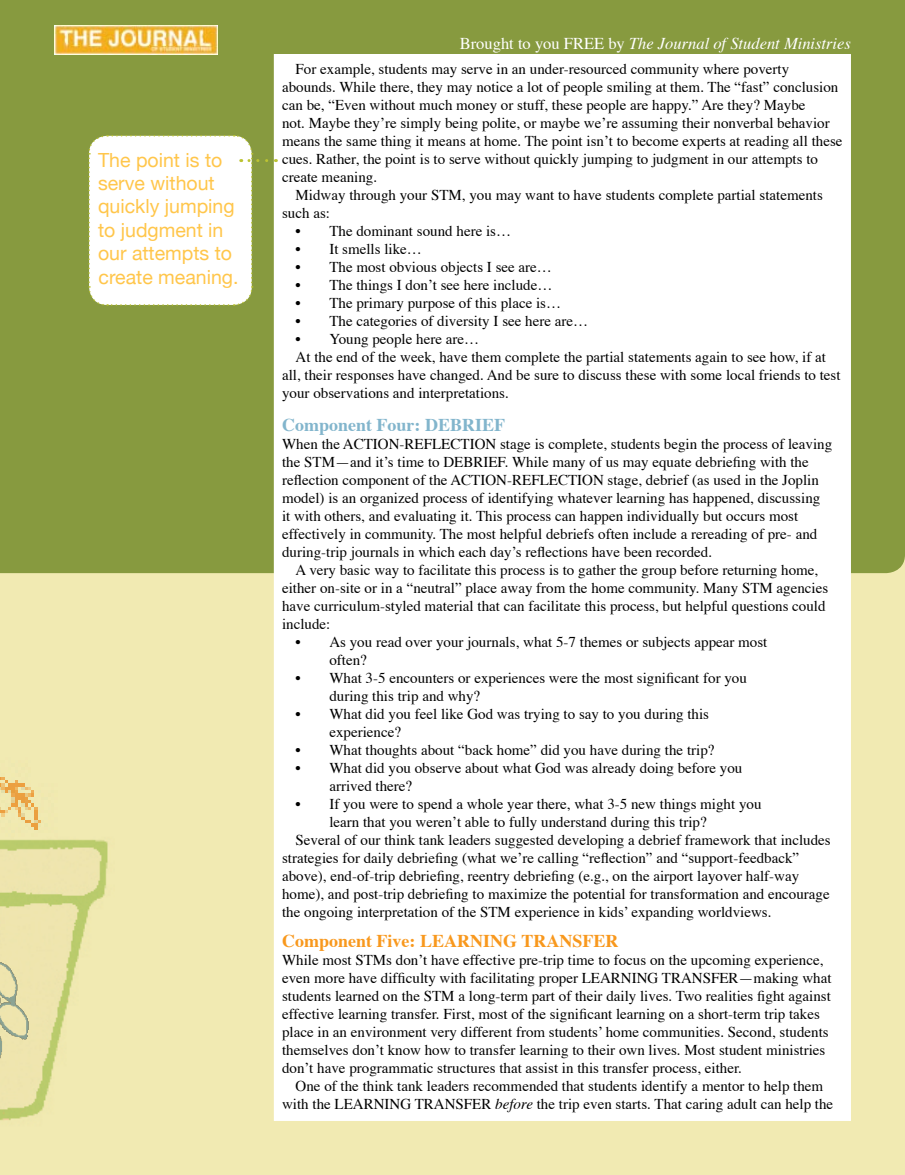
<style>
.page{position:relative;width:905px;height:1175px;background:#fff}
.page>*{position:absolute;margin:0;border:0;box-sizing:border-box;transform-origin:0 0}
.t1{font:19.5px/23.4px "Helvetica Neue";color:#ffc64b}
.t2{font:700 18px "Times";color:#f8981d}
.t3{font:700 18px "Times";color:#82b5cc}
.t4{font:italic 16.5px "Times";color:#fff}
.t5{font:15px/18px "Times";color:#000}
.s1{font-style:normal}
.s2{font-style:italic}
</style>
<div class="page">
<div style="left:0;top:0;width:904px;height:1174px;background:#f1eab2"></div>
<div style="left:0;top:0;width:904px;height:573px;background:#879a3f"></div>
<div style="left:274px;top:55px;width:576px;height:1065px;background:#fff"></div>
<img style="left:0;top:839px;width:108px;height:282px">
<img style="left:0;top:777px;width:61px;height:239px">
<img style="left:0;top:935px;width:30px;height:141px">
<svg style="left:87px;top:134px;width:180px;height:172px;background:#f0f2e7"></svg>
<img style="left:54px;top:25px;width:164px;height:29px">
<h1 class="t1" style="left:98px;top:148px;width:142px">The point is to serve without quickly jumping to judgment in our attempts to create meaning.</h1>
<p class="t4" style="left:460px;top:29px;width:392px"><span class="s1">Brought to you FREE by</span> The Journal of Student Ministries</p>
<p class="t5" style="left:282px;top:59px;width:562px;text-indent:14px">For example, students may serve in an under-resourced community where poverty abounds. While there, they may notice a lot of people smiling at them. The “fast” conclusion can be, “Even without much money or stuff, these people are happy.” Are they? Maybe<br>not. Maybe they’re simply being polite, or maybe we’re assuming their nonverbal behavior means the same thing it means at home. The point isn’t to become experts at reading all these cues. Rather, the point is to serve without quickly jumping to judgment in our attempts to create meaning.</p>
<p class="t5" style="left:282px;top:185px;width:542px;text-indent:14px">Midway through your STM, you may want to have students complete partial statements such as:</p>
<p class="t5" style="left:295px;top:221px;width:217px">• The dominant sound here is…</p>
<p class="t5" style="left:295px;top:239px;width:128px">• It smells like…</p>
<p class="t5" style="left:295px;top:257px;width:258px">• The most obvious objects I see are…</p>
<p class="t5" style="left:295px;top:275px;width:258px">• The things I don’t see here include…</p>
<p class="t5" style="left:295px;top:293px;width:267px">• The primary purpose of this place is…</p>
<p class="t5" style="left:295px;top:311px;width:294px">• The categories of diversity I see here are…</p>
<p class="t5" style="left:295px;top:329px;width:185px">• Young people here are…</p>
<p class="t5" style="left:295px;top:347px;width:532px">At the end of the week, have them complete the partial statements again to see how, if at</p>
<p class="t5" style="left:282px;top:365px;width:560px">all, their responses have changed. And be sure to discuss these with some local friends to test</p>
<p class="t5" style="left:282px;top:383px;width:228px">your observations and interpretations.</p>
<p class="t3" style="left:282px;top:407px;width:225px">Component Four: DEBRIEF</p>
<p class="t5" style="left:282px;top:433px;width:551px">When the ACTION-REFLECTION stage is complete, students begin the process of leaving the STM—and it’s time to DEBRIEF. While many of us may equate debriefing with the reflection component of the ACTION-REFLECTION stage, debrief (as used in the Joplin model) is an organized process of identifying whatever learning has happened, discussing it with others, and evaluating it. This process can happen individually but occurs most effectively in community. The most helpful debriefs often include a rereading of pre- and during-trip journals in which each day’s reflections have been recorded.</p>
<p class="t5" style="left:282px;top:559px;width:547px;text-indent:14px">A very basic way to facilitate this process is to gather the group before returning home, either on-site or in a “neutral” place away from the home community. Many STM agencies have curriculum-styled material that can facilitate this process, but helpful questions could include:</p>
<p class="t5" style="left:329px;top:631px;width:439px;text-indent:-34px">• As you read over your journals, what 5-7 themes or subjects appear most often?</p>
<p class="t5" style="left:329px;top:667px;width:419px;text-indent:-34px">• What 3-5 encounters or experiences were the most significant for you during this trip and why?</p>
<p class="t5" style="left:329px;top:703px;width:381px;text-indent:-34px">• What did you feel like God was trying to say to you during this experience?</p>
<p class="t5" style="left:295px;top:739px;width:420px">• What thoughts about “back home” did you have during the trip?</p>
<p class="t5" style="left:329px;top:757px;width:414px;text-indent:-34px">• What did you observe about what God was already doing before you arrived there?</p>
<p class="t5" style="left:295px;top:793px;width:467px">• If you were to spend a whole year there, what 3-5 new things might you</p>
<p class="t5" style="left:329px;top:811px;width:379px">learn that you weren’t able to fully understand during this trip?</p>
<p class="t5" style="left:295px;top:829px;width:536px">Several of our think tank leaders suggested developing a debrief framework that includes</p>
<p class="t5" style="left:282px;top:847px;width:518px">strategies for daily debriefing (what we’re calling “reflection” and “support-feedback”</p>
<p class="t5" style="left:282px;top:865px;width:518px">above), end-of-trip debriefing, reentry debriefing (e.g., on the airport layover half-way</p>
<p class="t5" style="left:282px;top:883px;width:549px">home), and post-trip debriefing to maximize the potential for transformation and encourage</p>
<p class="t5" style="left:282px;top:901px;width:491px">the ongoing interpretation of the STM experience in kids’ expanding worldviews.</p>
<p class="t2" style="left:282px;top:924px;width:338px">Component Five: LEARNING TRANSFER</p>
<p class="t5" style="left:282px;top:950px;width:551px">While most STMs don’t have effective pre-trip time to focus on the upcoming experience, even more have difficulty with facilitating proper LEARNING TRANSFER—making what students learned on the STM a long-term part of their daily lives. Two realities fight against effective learning transfer. First, most of the significant learning on a short-term trip takes place in an environment very different from students’ home communities. Second, students themselves don’t know how to transfer learning to their own lives. Most student ministries don’t have programmatic structures that assist in this transfer process, either.</p>
<p class="t5" style="left:282px;top:1076px;width:552px;text-align:center">One of the think tank leaders recommended that students identify a mentor to help them with the LEARNING TRANSFER <span class="s2">before</span> the trip even starts. That caring adult can help the</p>
</div>
